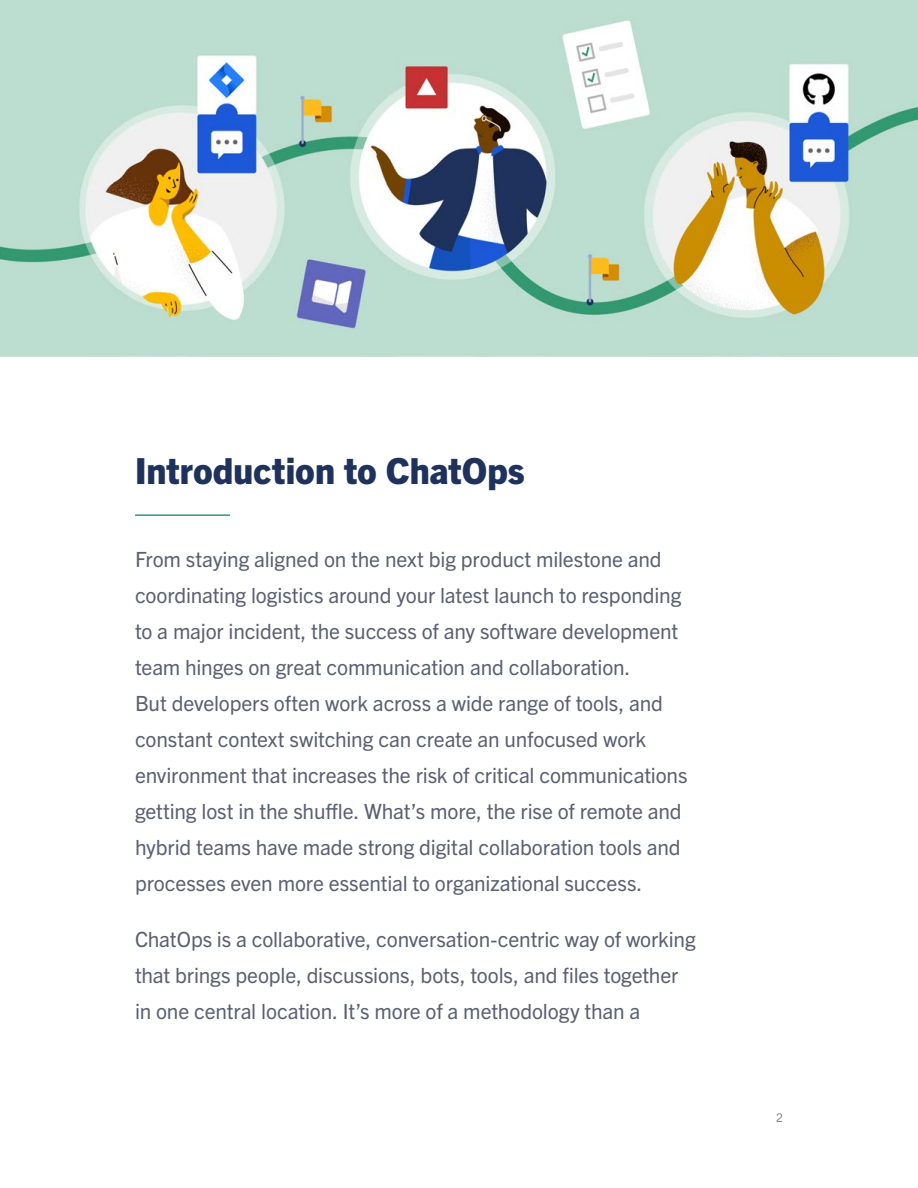
<style>
.page{position:relative;width:918px;height:1188px;background:#fff}
.page>*{position:absolute;margin:0;border:0;box-sizing:border-box;transform-origin:0 0}
.t1{font:800 36px "Trade Gothic Next LT Pro";color:#1e325c}
.t2{font:21px/36px "Trade Gothic Next LT Pro";letter-spacing:-.01em;color:#5a6072}
.t3{font:12px "Trade Gothic Next LT Pro";color:#818698}
</style>
<div class="page">
<img style="left:0;top:0;width:918px;height:357px">
<hr style="left:135px;top:514px;width:95px;height:2px;background:#339970">
<h1 class="t1" style="left:135px;top:445px;width:391px">Introduction to ChatOps</h1>
<p class="t2" style="left:135px;top:540px;width:554px">From staying aligned on the next big product milestone and coordinating logistics around your latest launch to responding to a major incident, the success of any software development team hinges on great communication and collaboration.<br>But developers often work across a wide range of tools, and constant context switching can create an unfocused work environment that increases the risk of critical communications getting lost in the shuffle. What’s more, the rise of remote and hybrid teams have made strong digital collaboration tools and processes even more essential to organizational success.</p>
<p class="t2" style="left:135px;top:920px;width:562px">ChatOps is a collaborative, conversation-centric way of working that brings people, discussions, bots, tools, and files together in one central location. It’s more of a methodology than a</p>
<p class="t3" style="left:776px;top:1109px;width:8px">2</p>
</div>
